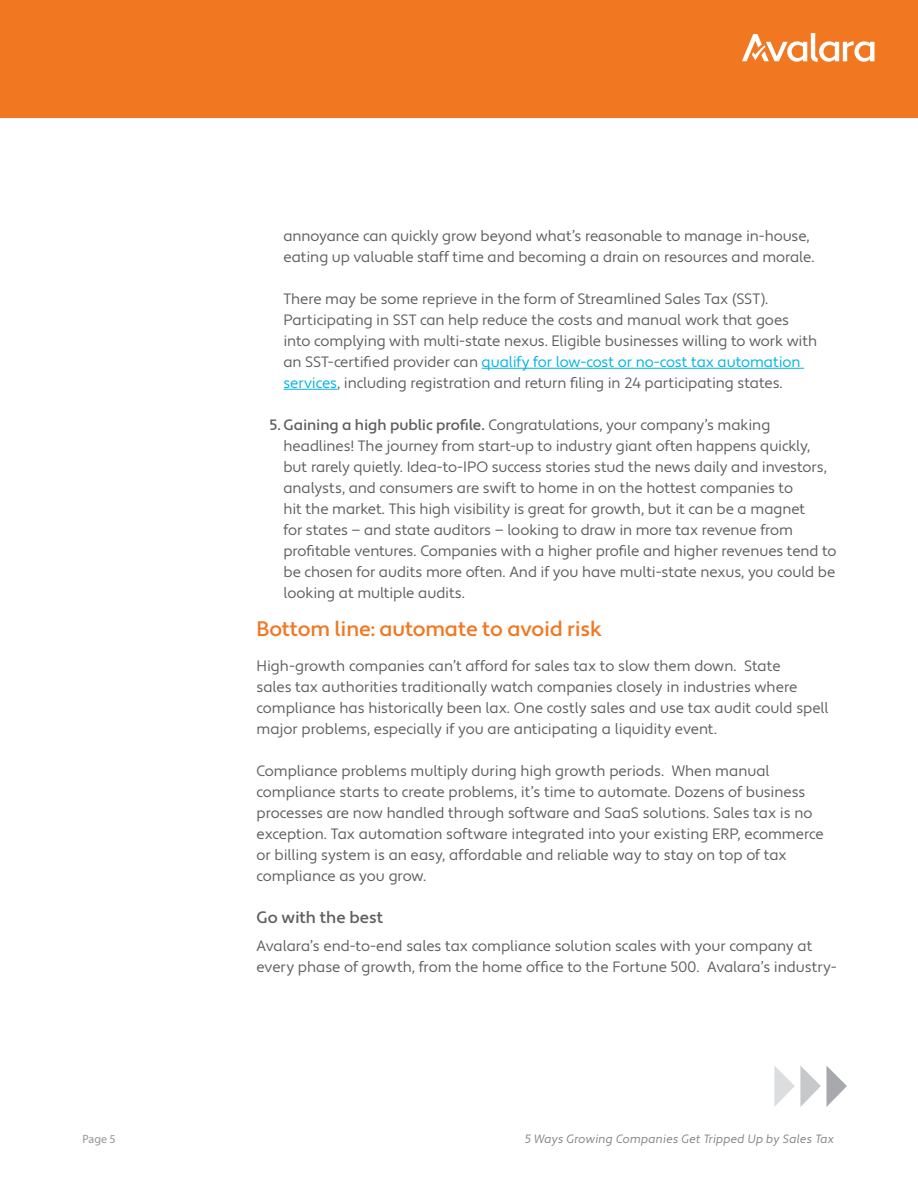
<style>
.page{position:relative;width:918px;height:1188px;background:#fff}
.page>*{position:absolute;margin:0;border:0;box-sizing:border-box;transform-origin:0 0}
.t1{font:500 21px "Apertura";letter-spacing:-.01em;color:#f17721}
.t2{font:500 16.5px "Apertura";letter-spacing:-.005em;color:#5f5f62}
.t3{font:15px/21px "Apertura";letter-spacing:-.005em;color:#5f5f62}
.t4{font:12px "Apertura Obliq";color:#808285}
.t5{font:12px "Myriad Pro";color:#939598}
.s1{color:#00b3e3}
.s2{font-weight:500}
</style>
<div class="page">
<div style="left:0;top:0;width:918px;height:118px;background:#f17721"></div>
<svg style="left:742px;top:33px;width:132px;height:29px"></svg>
<svg style="left:774px;top:1066px;width:73px;height:41px"></svg>
<hr style="left:482px;top:368px;width:322px;height:1px;background:#00b3e3">
<hr style="left:284px;top:389px;width:53px;height:1px;background:#00b3e3">
<p class="t3" style="left:284px;top:226px;width:533px">annoyance can quickly grow beyond what’s reasonable to manage in-house, eating up valuable staff time and becoming a drain on resources and morale.</p>
<p class="t3" style="left:284px;top:289px;width:535px">There may be some reprieve in the form of Streamlined Sales Tax (SST).<br>Participating in SST can help reduce the costs and manual work that goes into complying with multi-state nexus. Eligible businesses willing to work with an SST-certified provider can <span class="s1">qualify for low-cost or no-cost tax automation services</span>, including registration and return filing in 24 participating states.</p>
<p class="t3" style="left:283px;top:415px;width:555px;text-indent:-14px"><span class="s2">5. Gaining a high public profile.</span> Congratulations, your company’s making headlines! The journey from start-up to industry giant often happens quickly, but rarely quietly. Idea-to-IPO success stories stud the news daily and investors, analysts, and consumers are swift to home in on the hottest companies to<br>hit the market. This high visibility is great for growth, but it can be a magnet<br>for states — and state auditors — looking to draw in more tax revenue from profitable ventures. Companies with a higher profile and higher revenues tend to be chosen for audits more often. And if you have multi-state nexus, you could be looking at multiple audits.</p>
<h1 class="t1" style="left:257px;top:617px;width:347px">Bottom line: automate to avoid risk</h1>
<p class="t3" style="left:257px;top:656px;width:574px">High-growth companies can’t afford for sales tax to slow them down. State<br>sales tax authorities traditionally watch companies closely in industries where compliance has historically been lax. One costly sales and use tax audit could spell major problems, especially if you are anticipating a liquidity event.</p>
<p class="t3" style="left:257px;top:761px;width:569px">Compliance problems multiply during high growth periods. When manual compliance starts to create problems, it’s time to automate. Dozens of business processes are now handled through software and SaaS solutions. Sales tax is no exception. Tax automation software integrated into your existing ERP, ecommerce or billing system is an easy, affordable and reliable way to stay on top of tax compliance as you grow.</p>
<p class="t2" style="left:257px;top:907px;width:128px">Go with the best</p>
<p class="t3" style="left:257px;top:936px;width:582px">Avalara’s end-to-end sales tax compliance solution scales with your company at every phase of growth, from the home office to the Fortune 500. Avalara’s industry-</p>
<p class="t5" style="left:82px;top:1131px;width:35px">Page 5</p>
<p class="t4" style="left:525px;top:1132px;width:311px">5 Ways Growing Companies Get Tripped Up by Sales Tax</p>
</div>
